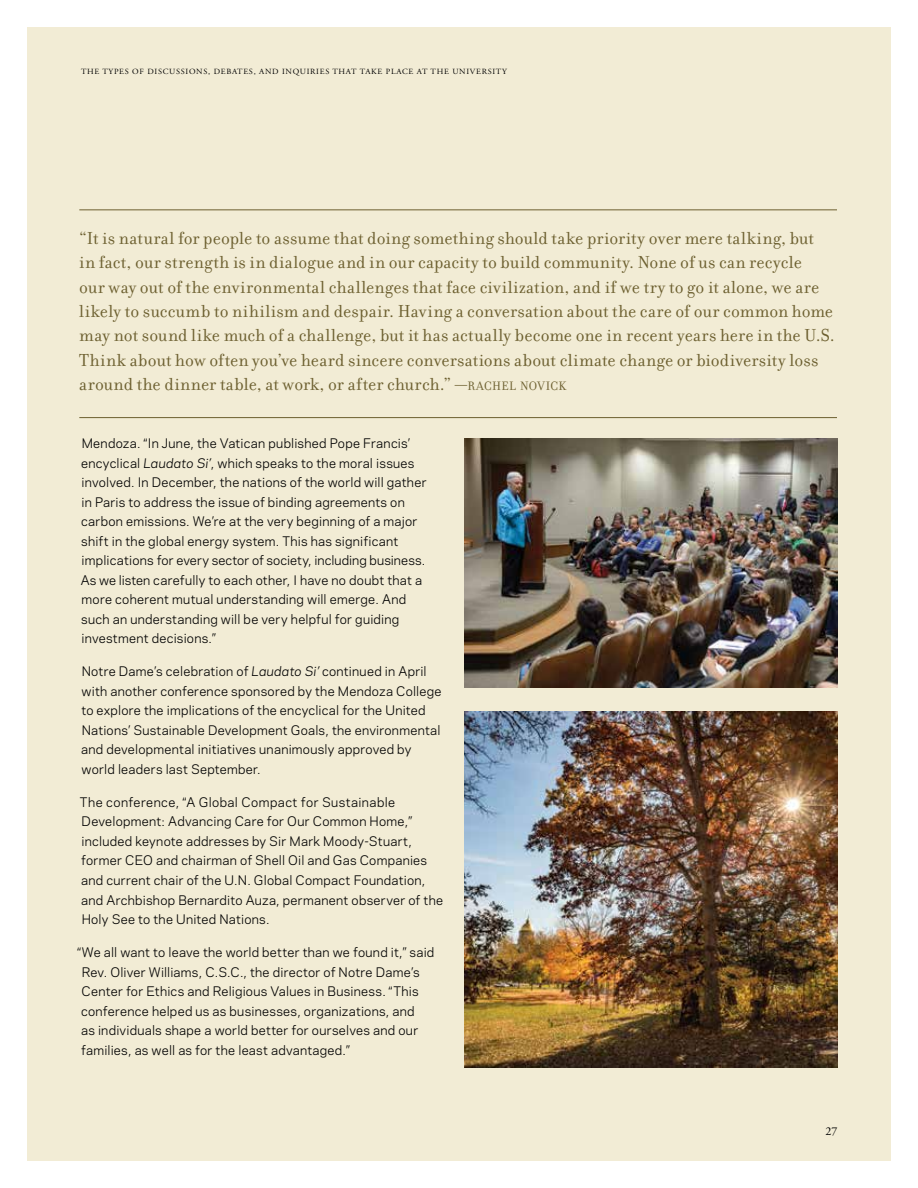
<style>
.page{position:relative;width:918px;height:1188px;background:#fff}
.page>*{position:absolute;margin:0;border:0;box-sizing:border-box;transform-origin:0 0}
.t1{font:18.75px/24.3px "Filosofia";letter-spacing:.01em;color:#6c5f2f}
.t2{font:12.3px/19.5px "Galaxie Polaris";letter-spacing:.02em;color:#000}
.t3{font:12px "Adobe Garamond Pro";color:#000}
.t4{font:7.95px "Adobe Garamond Pro";letter-spacing:.085em;color:#000;scale:1.04 1}
.s1{font-size:13.2px}
.s2{font-style:italic}
</style>
<div class="page">
<div style="left:27px;top:27px;width:864px;height:1134px;background:#f2ecd5"></div>
<img style="left:464px;top:439px;width:374px;height:248px">
<img style="left:464px;top:711px;width:374px;height:357px">
<hr style="left:79px;top:209px;width:758px;height:1px;background:#6c5f2f">
<hr style="left:79px;top:417px;width:758px;height:1px;background:#6c5f2f">
<p class="t4" style="left:81px;top:67px;width:411px">THE TYPES OF DISCUSSIONS, DEBATES, AND INQUIRIES THAT TAKE PLACE AT THE UNIVERSITY</p>
<p class="t1" style="left:79px;top:226px;width:757px">“It is natural for people to assume that doing something should take priority over mere talking, but<br>in fact, our strength is in dialogue and in our capacity to build community. None of us can recycle<br>our way out of the environmental challenges that face civilization, and if we try to go it alone, we are likely to succumb to nihilism and despair. Having a conversation about the care of our common home may not sound like much of a challenge, but it has actually become one in recent years here in the U.S.<br>Think about how often you’ve heard sincere conversations about climate change or biodiversity loss around the dinner table, at work, or after church.” —<span class="s1">RACHEL NOVICK</span></p>
<p class="t2" style="left:81px;top:433px;width:347px">Mendoza. “In June, the Vatican published Pope Francis’ encyclical <span class="s2">Laudato Si’</span>, which speaks to the moral issues involved. In December, the nations of the world will gather in Paris to address the issue of binding agreements on carbon emissions. We’re at the very beginning of a major shift in the global energy system. This has significant implications for every sector of society, including business.<br>As we listen carefully to each other, I have no doubt that a more coherent mutual understanding will emerge. And such an understanding will be very helpful for guiding investment decisions.”</p>
<p class="t2" style="left:81px;top:661px;width:362px">Notre Dame’s celebration of <span class="s2">Laudato Si’</span> continued in April with another conference sponsored by the Mendoza College to explore the implications of the encyclical for the United Nations’ Sustainable Development Goals, the environmental and developmental initiatives unanimously approved by world leaders last September.</p>
<p class="t2" style="left:80px;top:792px;width:365px">The conference, “A Global Compact for Sustainable Development: Advancing Care for Our Common Home,” included keynote addresses by Sir Mark Moody-Stuart, former CEO and chairman of Shell Oil and Gas Companies and current chair of the U.N. Global Compact Foundation, and Archbishop Bernardito Auza, permanent observer of the Holy See to the United Nations.</p>
<p class="t2" style="left:77px;top:942px;width:358px">“We all want to leave the world better than we found it,” said Rev. Oliver Williams, C.S.C., the director of Notre Dame’s Center for Ethics and Religious Values in Business. “This conference helped us as businesses, organizations, and<br>as individuals shape a world better for ourselves and our families, as well as for the least advantaged.”</p>
<p class="t3" style="left:825px;top:1124px;width:14px">27</p>
</div>
